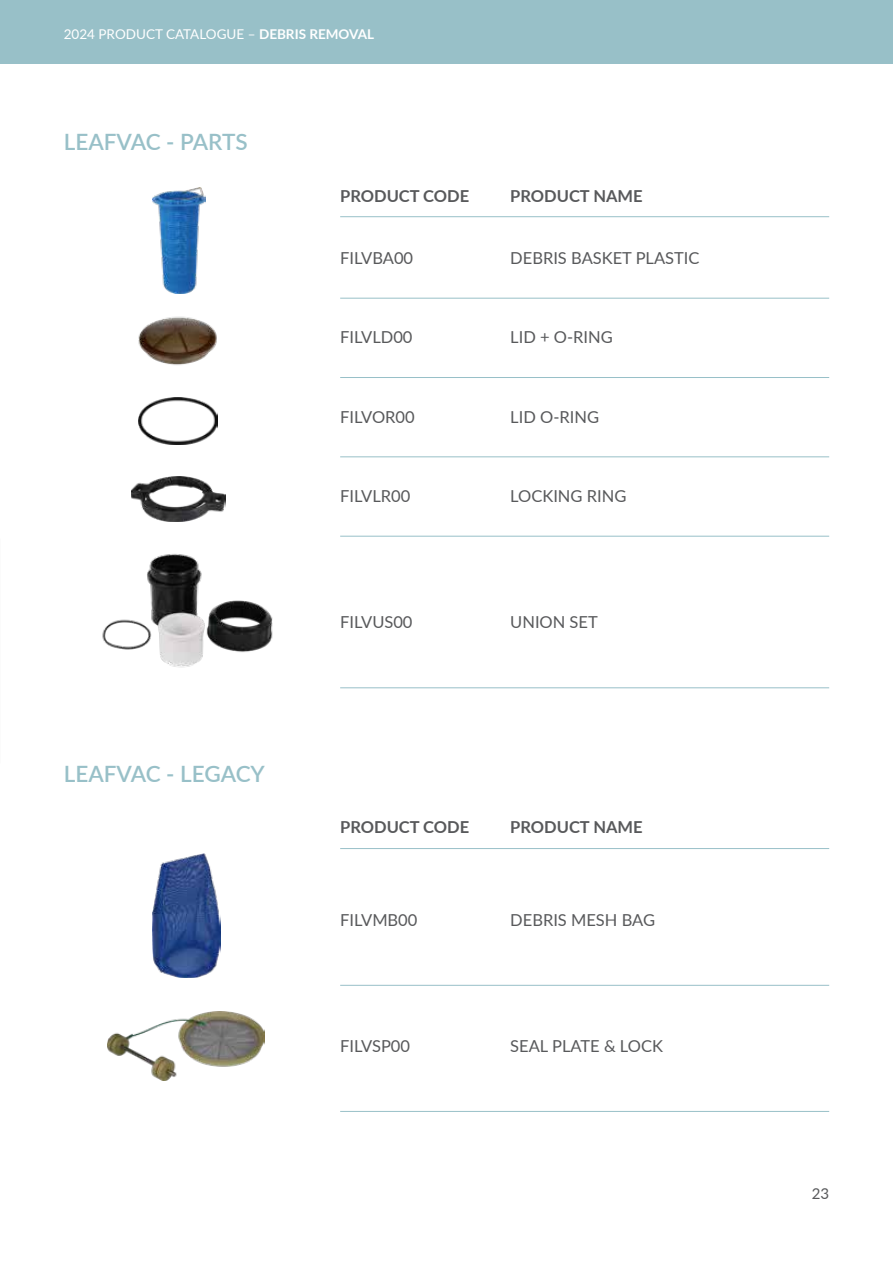
<style>
.page{position:relative;width:893px;height:1263px;background:#fff}
.page>*{position:absolute;margin:0;border:0;box-sizing:border-box;transform-origin:0 0}
.t1{font:600 22.5px "Lato";color:#98c0c8}
.t2{font:16.5px "Lato";color:#58595b}
.t3{font:700 16.5px "Lato";color:#58595b}
.t4{font:15px "Lato";color:#58595b}
.t5{font:13.5px "Lato";color:#fff}
.s1{font-weight:700}
</style>
<div class="page">
<div style="left:0;top:0;width:893px;height:64px;background:#98c0c8"></div>
<hr style="left:340px;top:216px;width:489px;height:1px;background:#98c0c8">
<hr style="left:340px;top:298px;width:489px;height:1px;background:#98c0c8">
<hr style="left:340px;top:377px;width:489px;height:1px;background:#98c0c8">
<hr style="left:340px;top:457px;width:489px;height:1px;background:#98c0c8">
<hr style="left:340px;top:536px;width:489px;height:1px;background:#98c0c8">
<hr style="left:340px;top:687px;width:489px;height:1px;background:#98c0c8">
<img style="left:153px;top:187px;width:53px;height:106px">
<img style="left:138px;top:316px;width:79px;height:49px">
<img style="left:131px;top:476px;width:95px;height:46px">
<img style="left:102px;top:554px;width:171px;height:114px">
<img style="left:138px;top:398px;width:80px;height:46px">
<hr style="left:340px;top:848px;width:489px;height:1px;background:#98c0c8">
<hr style="left:340px;top:985px;width:489px;height:1px;background:#98c0c8">
<hr style="left:340px;top:1111px;width:489px;height:1px;background:#98c0c8">
<img style="left:153px;top:853px;width:67px;height:124px">
<img style="left:108px;top:1012px;width:157px;height:68px">
<p class="t5" style="left:64px;top:24px;width:312px">2024 PRODUCT CATALOGUE – <span class="s1">DEBRIS REMOVAL</span></p>
<h1 class="t1" style="left:64px;top:125px;width:185px">LEAFVAC - PARTS</h1>
<h1 class="t1" style="left:64px;top:757px;width:203px">LEAFVAC - LEGACY</h1>
<p class="t3" style="left:340px;top:183px;width:131px">PRODUCT CODE</p>
<p class="t3" style="left:510px;top:183px;width:134px">PRODUCT NAME</p>
<p class="t2" style="left:340px;top:246px;width:74px">FILVBA00</p>
<p class="t2" style="left:510px;top:246px;width:191px">DEBRIS BASKET PLASTIC</p>
<p class="t2" style="left:340px;top:325px;width:74px">FILVLD00</p>
<p class="t2" style="left:510px;top:325px;width:104px">LID + O-RING</p>
<p class="t2" style="left:340px;top:405px;width:76px">FILVOR00</p>
<p class="t2" style="left:510px;top:405px;width:90px">LID O-RING</p>
<p class="t2" style="left:340px;top:484px;width:72px">FILVLR00</p>
<p class="t2" style="left:510px;top:484px;width:118px">LOCKING RING</p>
<p class="t2" style="left:340px;top:610px;width:74px">FILVUS00</p>
<p class="t2" style="left:510px;top:610px;width:89px">UNION SET</p>
<p class="t3" style="left:340px;top:815px;width:131px">PRODUCT CODE</p>
<p class="t3" style="left:510px;top:815px;width:134px">PRODUCT NAME</p>
<p class="t2" style="left:340px;top:908px;width:79px">FILVMB00</p>
<p class="t2" style="left:510px;top:908px;width:146px">DEBRIS MESH BAG</p>
<p class="t2" style="left:340px;top:1034px;width:71px">FILVSP00</p>
<p class="t2" style="left:510px;top:1034px;width:154px">SEAL PLATE &amp; LOCK</p>
<p class="t4" style="left:812px;top:1183px;width:19px">23</p>
</div>
